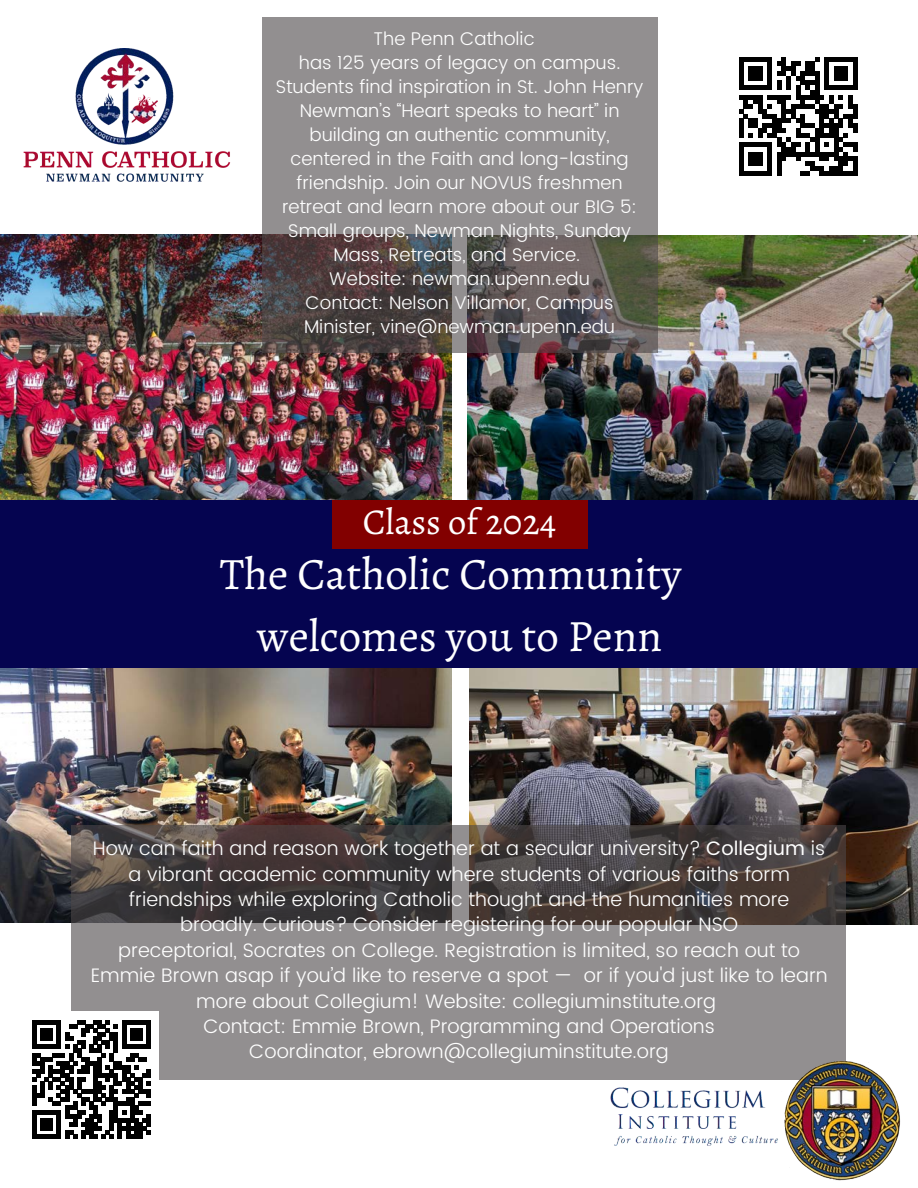
<style>
.page{position:relative;width:918px;height:1188px;background:#fff}
.page>*{position:absolute;margin:0;border:0;box-sizing:border-box;transform-origin:0 0}
.t1{font:45px/62.6px "Alegreya";color:#fff;text-align:center}
.t2{font:36.45px "Alegreya";color:#fff}
.t3{font:300 19.5px/25.3px "Poppins";color:#fff;text-align:center}
.t4{font:300 18.3px "Poppins";color:#fff}
.s1{font-weight:400}
</style>
<div class="page">
<img style="left:0;top:668px;width:451px;height:255px">
<img style="left:469px;top:668px;width:449px;height:257px">
<img style="left:0;top:235px;width:451px;height:265px">
<img style="left:467px;top:236px;width:451px;height:264px">
<div style="left:0;top:500px;width:918px;height:168px;background:#050450"></div>
<div style="left:332px;top:500px;width:256px;height:49px;background:#820000"></div>
<svg style="left:71px;top:825px;width:775px;height:255px;background:#736e6e"></svg>
<img style="left:604px;top:1061px;width:297px;height:120px">
<div style="left:24px;top:1012px;width:135px;height:135px;background:#fff"></div>
<svg style="left:32px;top:1020px;width:119px;height:119px"></svg>
<svg style="left:262px;top:17px;width:396px;height:336px;background:#7e7979"></svg>
<img style="left:24px;top:49px;width:207px;height:133px">
<svg style="left:739px;top:57px;width:118px;height:118px"></svg>
<p class="t4" style="left:373px;top:28px;width:163px">The Penn Catholic</p>
<p class="t4" style="left:299px;top:52px;width:323px">has 125 years of legacy on campus.</p>
<p class="t4" style="left:276px;top:76px;width:369px">Students find inspiration in St. John Henry</p>
<p class="t4" style="left:300px;top:100px;width:321px">Newman’s “Heart speaks to heart” in</p>
<p class="t4" style="left:310px;top:124px;width:302px">building an authentic community,</p>
<p class="t4" style="left:290px;top:148px;width:340px">centered in the Faith and long-lasting</p>
<p class="t4" style="left:296px;top:172px;width:328px">friendship. Join our NOVUS freshmen</p>
<p class="t4" style="left:282px;top:196px;width:356px">retreat and learn more about our BIG 5:</p>
<p class="t4" style="left:288px;top:220px;width:344px">Small groups, Newman Nights, Sunday</p>
<p class="t4" style="left:333px;top:244px;width:248px">Mass, Retreats, and Service.</p>
<p class="t4" style="left:329px;top:268px;width:262px">Website: newman.upenn.edu</p>
<p class="t4" style="left:306px;top:292px;width:310px">Contact: Nelson Villamor, Campus</p>
<p class="t4" style="left:304px;top:316px;width:313px">Minister, vine@newman.upenn.edu</p>
<h2 class="t2" style="left:363px;top:499px;width:195px">Class of 2024</h2>
<h1 class="t1" style="left:220px;top:542px;width:463px">The Catholic Community welcomes you to Penn</h1>
<p class="t3" style="left:91px;top:836px;width:739px">How can faith and reason work together at a secular university? <span class="s1">Collegium</span> is a vibrant academic community where students of various faiths form friendships while exploring Catholic thought and the humanities more broadly. Curious? Consider registering for our popular NSO<br>preceptorial, Socrates on College. Registration is limited, so reach out to Emmie Brown asap if you’d like to reserve a spot — or if you'd just like to learn more about Collegium! Website: collegiuminstitute.org<br>Contact: Emmie Brown, Programming and Operations<br>Coordinator, ebrown@collegiuminstitute.org</p>
</div>
